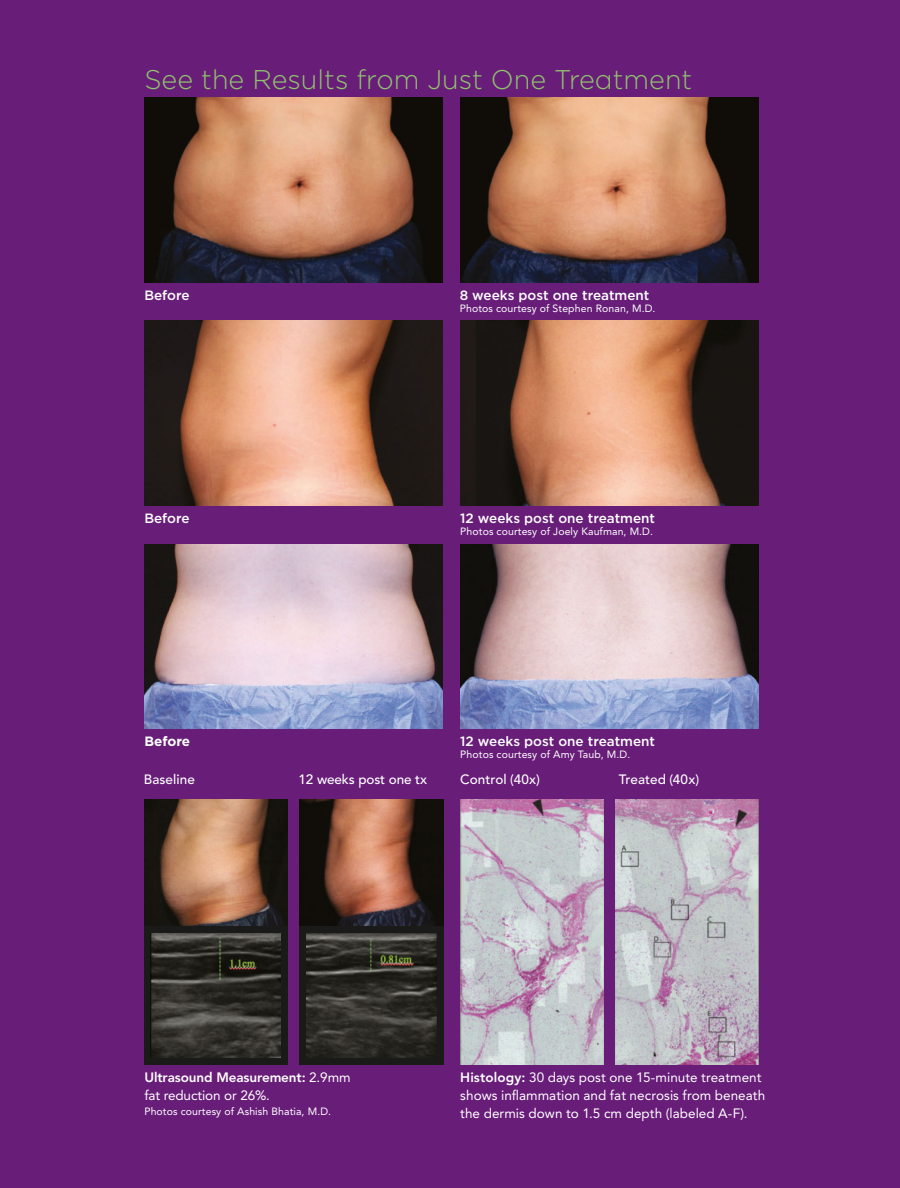
<style>
.page{position:relative;width:900px;height:1188px;background:#681e79}
.page>*{position:absolute;margin:0;border:0;box-sizing:border-box;transform-origin:0 0}
.t1{font:300 27px "Gotham";color:#91c46d}
.t2{font:13.5px/18px "Avenir LT Std";letter-spacing:.005em;color:#fff}
.t3{font:500 13.5px "Gotham";color:#fff}
.t4{font:500 13.5px "Avenir";letter-spacing:-.01em;color:#fff}
.t5{font:500 13.5px "Avenir LT Std";letter-spacing:.005em;color:#fff}
.t6{font:700 13.5px "Gotham";color:#fff}
.t7{font:10.5px "Avenir LT Std";letter-spacing:.01em;color:#fff}
.s1{font-weight:800}
</style>
<div class="page">
<img style="left:460px;top:98px;width:299px;height:185px">
<img style="left:144px;top:98px;width:299px;height:184px">
<img style="left:460px;top:321px;width:299px;height:185px">
<img style="left:144px;top:321px;width:299px;height:185px">
<img style="left:460px;top:544px;width:299px;height:185px">
<img style="left:144px;top:544px;width:299px;height:185px">
<div style="left:144px;top:799px;width:144px;height:266px;background:#1a1a18"></div>
<div style="left:300px;top:799px;width:144px;height:266px;background:#1a1a18"></div>
<img style="left:144px;top:799px;width:143px;height:127px">
<img style="left:300px;top:799px;width:143px;height:127px">
<img style="left:151px;top:933px;width:130px;height:124px">
<img style="left:306px;top:934px;width:131px;height:124px">
<img style="left:461px;top:799px;width:143px;height:266px">
<img style="left:615px;top:799px;width:143px;height:266px">
<p class="t1" style="left:144px;top:62px;width:550px">See the Results from Just One Treatment</p>
<p class="t3" style="left:144px;top:286px;width:47px">Before</p>
<p class="t3" style="left:460px;top:286px;width:191px">8 weeks post one treatment</p>
<p class="t7" style="left:460px;top:302px;width:197px">Photos courtesy of Stephen Ronan, M.D.</p>
<p class="t3" style="left:144px;top:510px;width:47px">Before</p>
<p class="t3" style="left:460px;top:510px;width:196px">12 weeks post one treatment</p>
<p class="t7" style="left:460px;top:526px;width:194px">Photos courtesy of Joely Kaufman, M.D.</p>
<p class="t6" style="left:144px;top:732px;width:47px">Before</p>
<p class="t3" style="left:460px;top:732px;width:196px">12 weeks post one treatment</p>
<p class="t7" style="left:460px;top:748px;width:172px">Photos courtesy of Amy Taub, M.D.</p>
<p class="t4" style="left:144px;top:772px;width:53px">Baseline</p>
<p class="t4" style="left:299px;top:772px;width:130px">12 weeks post one tx</p>
<p class="t5" style="left:460px;top:772px;width:81px">Control (40x)</p>
<p class="t5" style="left:619px;top:772px;width:82px">Treated (40x)</p>
<p class="t2" style="left:144px;top:1068px;width:208px"><span class="s1">Ultrasound Measurement:</span> 2.9mm fat reduction or 26%.</p>
<p class="t7" style="left:144px;top:1105px;width:188px">Photos courtesy of Ashish Bhatia, M.D.</p>
<p class="t2" style="left:460px;top:1068px;width:306px"><span class="s1">Histology:</span> 30 days post one 15-minute treatment shows inflammation and fat necrosis from beneath the dermis down to 1.5 cm depth (labeled A-F).</p>
</div>
